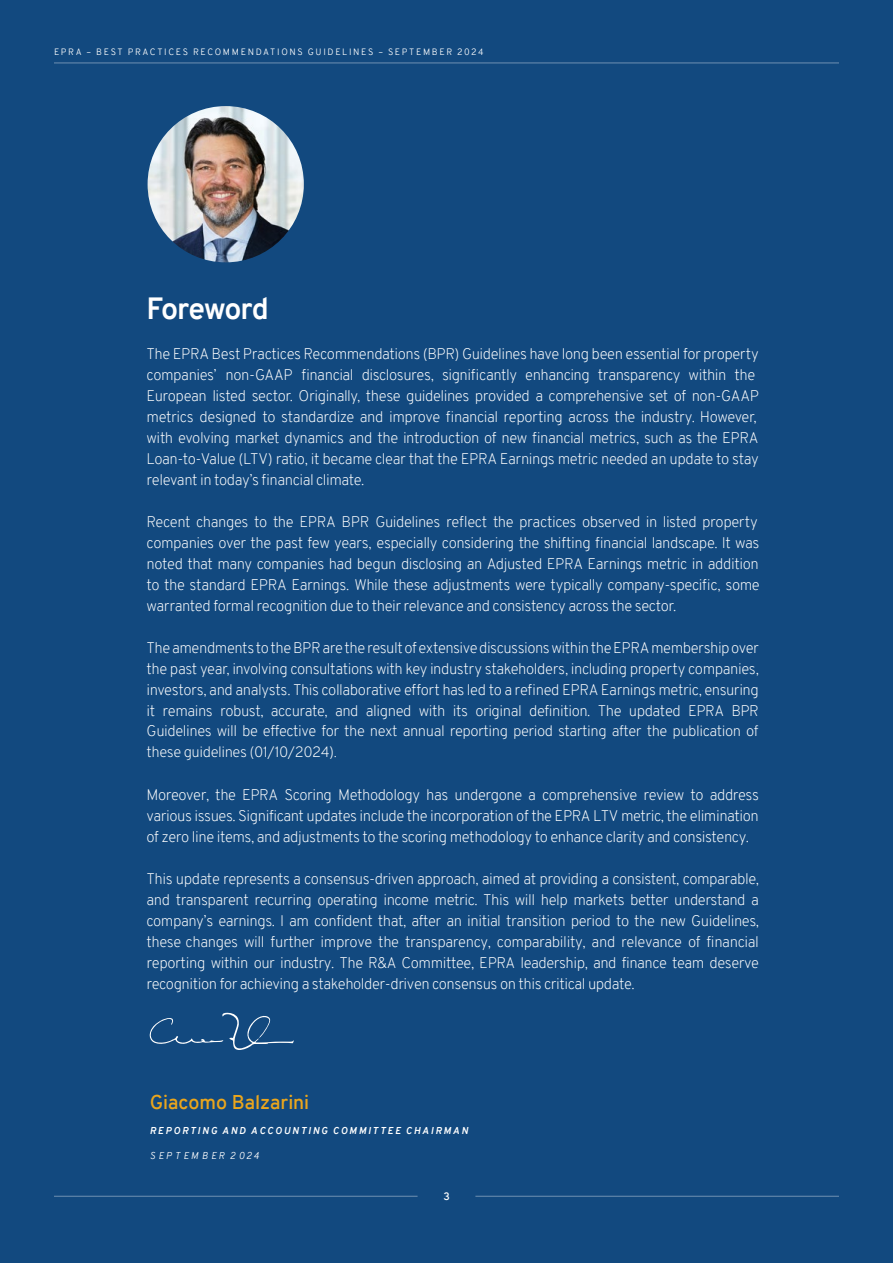
<style>
.page{position:relative;width:893px;height:1263px;background:#12497f}
.page>*{position:absolute;margin:0;border:0;box-sizing:border-box;transform-origin:0 0}
.t1{font:700 30px "Overpass";letter-spacing:-.035em;color:#fff}
.t2{font:600 19.5px "Overpass";color:#eba61c}
.t3{font:200 15px/21px "Overpass";letter-spacing:-.03em;color:#fff;text-align:justify}
.t4{font:600 10.5px "Overpass";color:#fff}
.t5{font:italic 700 9.75px "Overpass";letter-spacing:.195em;color:#fff}
.t6{font:italic 300 9.75px "Overpass";letter-spacing:.335em;color:#fff}
.t7{font:300 9px "Overpass";letter-spacing:.18em;color:#fff}
</style>
<div class="page">
<hr style="left:54px;top:63px;width:785px;height:1px;background:#fff">
<hr style="left:54px;top:1196px;width:364px;height:1px;background:#fff">
<hr style="left:475px;top:1196px;width:364px;height:1px;background:#fff">
<img style="left:148px;top:106px;width:156px;height:156px;border-radius:78px">
<svg style="left:149px;top:1012px;width:145px;height:38px"></svg>
<p class="t7" style="left:54px;top:46px;width:431px">EPRA – BEST PRACTICES RECOMMENDATIONS GUIDELINES – SEPTEMBER 2024</p>
<h1 class="t1" style="left:147px;top:287px;width:124px">Foreword</h1>
<p class="t3" style="left:147px;top:344px;width:614px;text-align:left">The EPRA Best Practices Recommendations (BPR) Guidelines have long been essential for property companies’ non-GAAP financial disclosures, significantly enhancing transparency within the European listed sector. Originally, these guidelines provided a comprehensive set of non-GAAP metrics designed to standardize and improve financial reporting across the industry. However, with evolving market dynamics and the introduction of new financial metrics, such as the EPRA Loan-to-Value (LTV) ratio, it became clear that the EPRA Earnings metric needed an update to stay relevant in today’s financial climate.</p>
<p class="t3" style="left:147px;top:512px;width:615px;text-align:left">Recent changes to the EPRA BPR Guidelines reflect the practices observed in listed property companies over the past few years, especially considering the shifting financial landscape. It was noted that many companies had begun disclosing an Adjusted EPRA Earnings metric in addition to the standard EPRA Earnings. While these adjustments were typically company-specific, some warranted formal recognition due to their relevance and consistency across the sector.</p>
<p class="t3" style="left:147px;top:638px;width:614px">The amendments to the BPR are the result of extensive discussions within the EPRA membership over the past year, involving consultations with key industry stakeholders, including property companies, investors, and analysts. This collaborative effort has led to a refined EPRA Earnings metric, ensuring it remains robust, accurate, and aligned with its original definition. The updated EPRA BPR Guidelines will be effective for the next annual reporting period starting after the publication of these guidelines (01/10/2024).</p>
<p class="t3" style="left:147px;top:785px;width:614px">Moreover, the EPRA Scoring Methodology has undergone a comprehensive review to address various issues. Significant updates include the incorporation of the EPRA LTV metric, the elimination of zero line items, and adjustments to the scoring methodology to enhance clarity and consistency.</p>
<p class="t3" style="left:147px;top:869px;width:614px">This update represents a consensus-driven approach, aimed at providing a consistent, comparable, and transparent recurring operating income metric. This will help markets better understand a company’s earnings. I am confident that, after an initial transition period to the new Guidelines, these changes will further improve the transparency, comparability, and relevance of financial reporting within our industry. The R&amp;A Committee, EPRA leadership, and finance team deserve recognition for achieving a stakeholder-driven consensus on this critical update.</p>
<h2 class="t2" style="left:150px;top:1089px;width:161px">Giacomo Balzarini</h2>
<p class="t5" style="left:150px;top:1124px;width:320px">REPORTING AND ACCOUNTING COMMITTEE CHAIRMAN</p>
<p class="t6" style="left:150px;top:1148px;width:111px">SEPTEMBER 2024</p>
<p class="t4" style="left:443px;top:1189px;width:8px">3</p>
</div>
